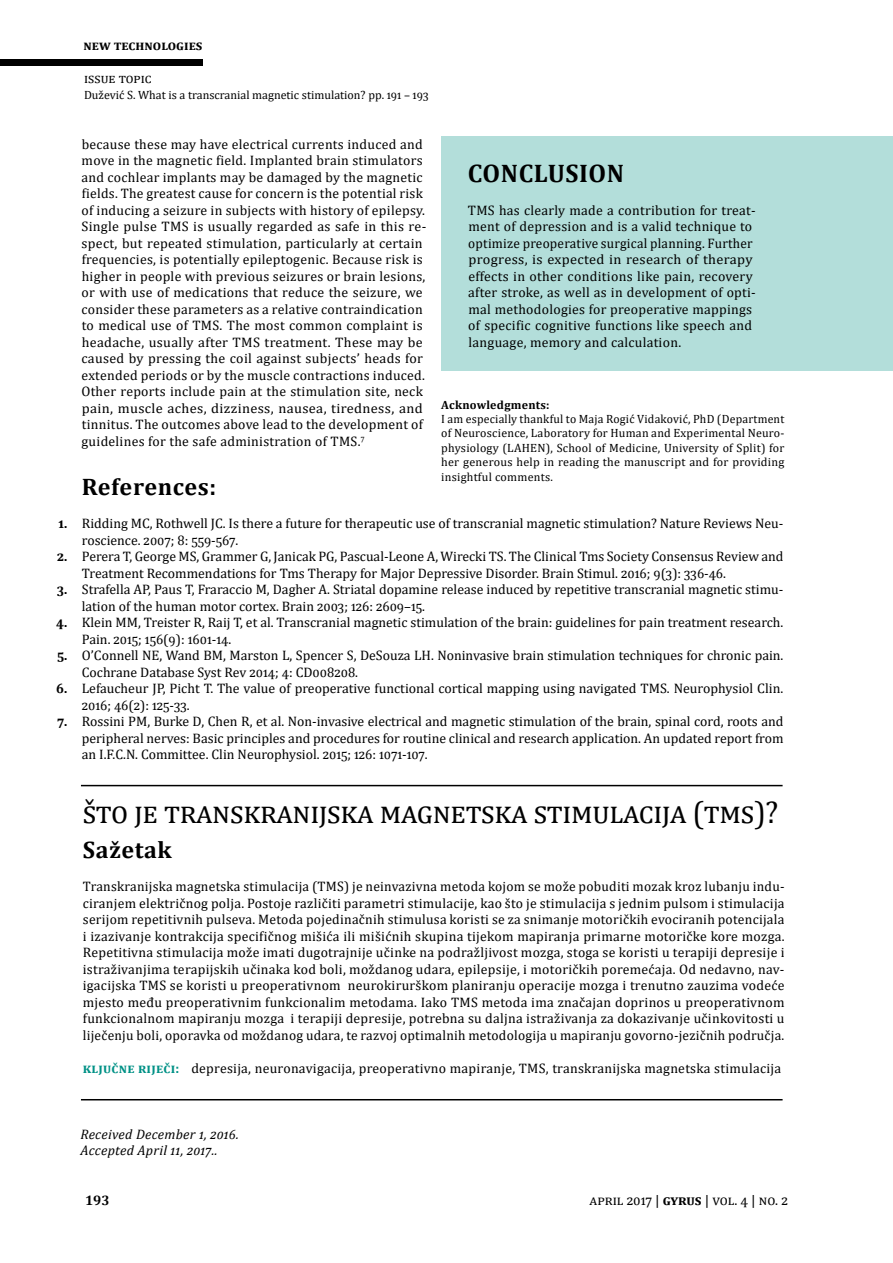
<style>
.page{position:relative;width:893px;height:1263px;background:#fff}
.page>*{position:absolute;margin:0;border:0;box-sizing:border-box;transform-origin:0 0}
.t1{font:31.5px "Cambria";letter-spacing:.03em;color:#000;scale:.96 1}
.t2{font:700 25.5px "Cambria";letter-spacing:.02em;color:#000}
.t3{font:700 24px "Cambria";letter-spacing:.025em;color:#000}
.t4{font:14.25px "Cambria";color:#000}
.t5{font:13.8px/16.5px "Cambria";letter-spacing:.015em;color:#000}
.t6{font:italic 13.8px/16.5px "Cambria";letter-spacing:.02em;color:#000}
.t7{font:700 13.8px "Cambria";color:#000}
.t8{font:700 13.8px "Cambria";color:#009186}
.t9{font:12px/14.4px "Cambria";color:#000;text-align:justify}
.t10{font:700 12px "Cambria";letter-spacing:.02em;color:#000}
.s1{font-weight:700}
</style>
<div class="page">
<div style="left:0;top:59px;width:202px;height:7px;background:#000"></div>
<div style="left:441px;top:137px;width:452px;height:234px;background:#b3deda"></div>
<hr style="left:81px;top:785px;width:702px;height:1px;background:#000">
<hr style="left:81px;top:1099px;width:702px;height:1px;background:#000">
<p class="t7" style="left:59px;top:514px;width:10px">1.</p>
<p class="t7" style="left:57px;top:547px;width:12px">2.</p>
<p class="t7" style="left:57px;top:580px;width:12px">3.</p>
<p class="t7" style="left:56px;top:613px;width:13px">4.</p>
<p class="t7" style="left:57px;top:646px;width:12px">5.</p>
<p class="t7" style="left:56px;top:679px;width:13px">6.</p>
<p class="t7" style="left:57px;top:712px;width:12px">7.</p>
<p class="t7" style="left:84px;top:35px;width:120px">New Technologies</p>
<p class="t5" style="left:84px;top:69px;width:63px">ISSUETOPIC</p>
<p class="t9" style="left:84px;top:88px;width:346px">Dužević S. What is a transcranial magnetic stimulation? pp. 191 – 193</p>
<p class="t5" style="left:81px;top:135px;width:346px">because these may have electrical currents induced and move in the magnetic field. Implanted brain stimulators and cochlear implants may be damaged by the magnetic fields. The greatest cause for concern is the potential risk of inducing a seizure in subjects with history of epilepsy.<br>Single pulse TMS is usually regarded as safe in this re&shy;spect, but repeated stimulation, particularly at certain frequencies, is potentially epileptogenic. Because risk is higher in people with previous seizures or brain lesions, or with use of medications that reduce the seizure, we consider these parameters as a relative contraindication to medical use of TMS. The most common complaint is headache, usually after TMS treatment. These may be caused by pressing the coil against subjects’ heads for extended periods or by the muscle contractions induced.<br>Other reports include pain at the stimulation site, neck pain, muscle aches, dizziness, nausea, tiredness, and tinnitus. The outcomes above lead to the development of guidelines for the safe administration of TMS.<sup>7</sup></p>
<h3 class="t3" style="left:82px;top:470px;width:136px">References:</h3>
<p class="t5" style="left:82px;top:515px;width:703px">Ridding MC, Rothwell JC. Is there a future for therapeutic use of transcranial magnetic stimulation? Nature Reviews Neu&shy;roscience. 2007; 8: 559-567.<br>Perera T, George MS, Grammer G, Janicak PG, Pascual-Leone A, Wirecki TS. The Clinical Tms Society Consensus Review and Treatment Recommendations for Tms Therapy for Major Depressive Disorder. Brain Stimul. 2016; 9(3): 336-46.<br>Strafella AP, Paus T, Fraraccio M, Dagher A. Striatal dopamine release induced by repetitive transcranial magnetic stimu&shy;lation of the human motor cortex. Brain 2003; 126: 2609–15.<br>Klein MM, Treister R, Raij T, et al. Transcranial magnetic stimulation of the brain: guidelines for pain treatment research.<br>Pain. 2015; 156(9): 1601-14.<br>O’Connell NE, Wand BM, Marston L, Spencer S, DeSouza LH. Noninvasive brain stimulation techniques for chronic pain.<br>Cochrane Database Syst Rev 2014; 4: CD008208.<br>Lefaucheur JP, Picht T. The value of preoperative functional cortical mapping using navigated TMS. Neurophysiol Clin.<br>2016; 46(2): 125-33.<br>Rossini PM, Burke D, Chen R, et al. Non-invasive electrical and magnetic stimulation of the brain, spinal cord, roots and peripheral nerves: Basic principles and procedures for routine clinical and research application. An updated report from an I.F.C.N. Committee. Clin Neurophysiol. 2015; 126: 1071-107.</p>
<h2 class="t2" style="left:468px;top:155px;width:158px">CONCLUSION</h2>
<p class="t5" style="left:468px;top:201px;width:289px">TMS has clearly made a contribution for treat&shy;ment of depression and is a valid technique to optimize preoperative surgical planning. Further progress, is expected in research of therapy effects in other conditions like pain, recovery after stroke, as well as in development of opti&shy;mal methodologies for preoperative mappings of specific cognitive functions like speech and language, memory and calculation.</p>
<p class="t10" style="left:441px;top:396px;width:110px">Acknowledgments:</p>
<p class="t9" style="left:441px;top:412px;width:345px">I am especially thankful to Maja Rogić Vidaković, PhD (Department of Neuroscience, Laboratory for Human and Experimental Neuro&shy;physiology (LAHEN), School of Medicine, University of Split) for her generous help in reading the manuscript and for providing insightful comments.</p>
<h1 class="t1" style="left:83px;top:794px;width:726px">Što je transkranijska magnetska stimulacija (TMS)?</h1>
<h3 class="t3" style="left:83px;top:833px;width:90px">Sažetak</h3>
<p class="t5" style="left:83px;top:878px;width:703px;text-align:justify">Transkranijska magnetska stimulacija (TMS) je neinvazivna metoda kojom se može pobuditi mozak kroz lubanju indu&shy;ciranjem električnog polja. Postoje različiti parametri stimulacije, kao što je stimulacija s jednim pulsom i stimulacija serijom repetitivnih pulseva. Metoda pojedinačnih stimulusa koristi se za snimanje motoričkih evociranih potencijala i izazivanje kontrakcija specifičnog mišića ili mišićnih skupina tijekom mapiranja primarne motoričke kore mozga.<br>Repetitivna stimulacija može imati dugotrajnije učinke na podražljivost mozga, stoga se koristi u terapiji depresije i istraživanjima terapijskih učinaka kod boli, moždanog udara, epilepsije, i motoričkih poremećaja. Od nedavno, nav&shy;igacijska TMS se koristi u preoperativnom neurokirurškom planiranju operacije mozga i trenutno zauzima vodeće mjesto među preoperativnim funkcionalim metodama. Iako TMS metoda ima značajan doprinos u preoperativnom funkcionalnom mapiranju mozga i terapiji depresije, potrebna su daljna istraživanja za dokazivanje učinkovitosti u liječenju boli, oporavka od moždanog udara, te razvoj optimalnih metodologija u mapiranju govorno-jezičnih područja.</p>
<p class="t8" style="left:83px;top:1058px;width:98px">Ključne riječi:</p>
<p class="t5" style="left:191px;top:1060px;width:591px">depresija, neuronavigacija, preoperativno mapiranje, TMS, transkranijska magnetska stimulacija</p>
<p class="t6" style="left:81px;top:1125px;width:160px">Received December 1, 2016.<br>Accepted April 11, 2017..</p>
<p class="t7" style="left:85px;top:1190px;width:26px">193</p>
<p class="t4" style="left:590px;top:1191px;width:200px">april 2017 | <span class="s1">Gyrus</span> | Vol. 4 | No. 2</p>
</div>
